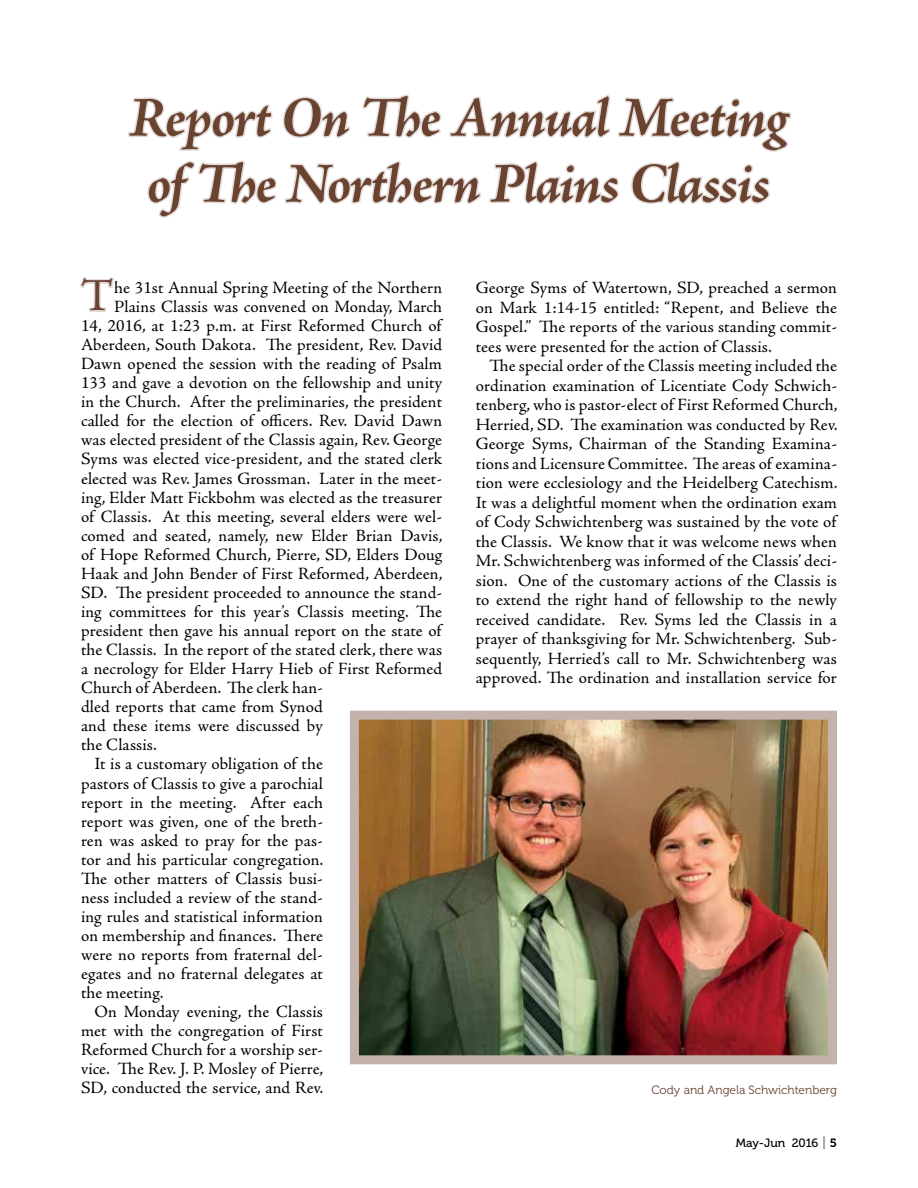
<style>
.page{position:relative;width:918px;height:1188px;background:#fff}
.page>*{position:absolute;margin:0;border:0;box-sizing:border-box;transform-origin:0 0}
.t1{font:italic 700 57px/66px "Adobe Jenson Pro";letter-spacing:-.02em;color:#6a4230;text-align:center}
.t2{font:45.9px "Adobe Jenson Pro";color:#6a4230}
.t3{font:17.25px/19.5px "Adobe Jenson Pro";letter-spacing:.005em;color:#000;text-align:justify}
.t4{font:12px "Museo 300";color:#6a4230}
.t5{font:12px "Museo 500";letter-spacing:-.005em;color:#000}
.s1{font-size:13.5px;color:#6d6e71}
.s2{font-family:"Museo 700"}
</style>
<div class="page">
<svg style="left:80px;top:277px;width:34px;height:35px"></svg>
<svg style="left:128px;top:94px;width:663px;height:124px"></svg>
<img style="left:360px;top:721px;width:467px;height:333px">
<div style="left:350px;top:711px;width:487px;height:353px;border:9px solid #c3b3ac"></div>
<h1 class="t1" style="left:129px;top:89px;width:661px">Report On The Annual Meeting of The Northern Plains Classis</h1>
<h2 class="t2" style="left:81px;top:270px;width:34px">T</h2>
<p class="t3" style="left:114px;top:278px;width:329px">he 31st Annual Spring Meeting of the Northern</p>
<p class="t3" style="left:114px;top:297px;width:330px">Plains Classis was convened on Monday, March</p>
<p class="t3" style="left:81px;top:316px;width:362px">14, 2016, at 1:23 p.m. at First Reformed Church of</p>
<p class="t3" style="left:81px;top:335px;width:363px">Aberdeen, South Dakota. The president, Rev. David</p>
<p class="t3" style="left:81px;top:354px;width:363px">Dawn opened the session with the reading of Psalm</p>
<p class="t3" style="left:81px;top:373px;width:363px">133 and gave a devotion on the fellowship and unity</p>
<p class="t3" style="left:81px;top:392px;width:363px">in the Church. After the preliminaries, the president</p>
<p class="t3" style="left:81px;top:412px;width:363px">called for the election of officers. Rev. David Dawn</p>
<p class="t3" style="left:81px;top:431px;width:363px">was elected president of the Classis again, Rev. George</p>
<p class="t3" style="left:81px;top:450px;width:363px">Syms was elected vice-president, and the stated clerk</p>
<p class="t3" style="left:81px;top:469px;width:363px">elected was Rev. James Grossman. Later in the meet-</p>
<p class="t3" style="left:81px;top:488px;width:363px">ing, Elder Matt Fickbohm was elected as the treasurer</p>
<p class="t3" style="left:81px;top:507px;width:363px">of Classis. At this meeting, several elders were wel-</p>
<p class="t3" style="left:81px;top:526px;width:363px">comed and seated, namely, new Elder Brian Davis,</p>
<p class="t3" style="left:81px;top:545px;width:363px">of Hope Reformed Church, Pierre, SD, Elders Doug</p>
<p class="t3" style="left:81px;top:564px;width:363px">Haak and John Bender of First Reformed, Aberdeen,</p>
<p class="t3" style="left:81px;top:583px;width:363px">SD. The president proceeded to announce the stand-</p>
<p class="t3" style="left:81px;top:602px;width:363px">ing committees for this year’s Classis meeting. The</p>
<p class="t3" style="left:81px;top:621px;width:362px">president then gave his annual report on the state of</p>
<p class="t3" style="left:81px;top:640px;width:363px">the Classis. In the report of the stated clerk, there was</p>
<p class="t3" style="left:81px;top:659px;width:363px">a necrology for Elder Harry Hieb of First Reformed</p>
<p class="t3" style="left:81px;top:678px;width:243px">Church of Aberdeen. The clerk han-</p>
<p class="t3" style="left:81px;top:697px;width:243px">dled reports that came from Synod</p>
<p class="t3" style="left:81px;top:716px;width:243px">and these items were discussed by</p>
<p class="t3" style="left:81px;top:736px;width:78px">the Classis.</p>
<p class="t3" style="left:95px;top:755px;width:230px">It is a customary obligation of the</p>
<p class="t3" style="left:81px;top:774px;width:243px">pastors of Classis to give a parochial</p>
<p class="t3" style="left:81px;top:793px;width:243px">report in the meeting. After each</p>
<p class="t3" style="left:81px;top:812px;width:243px">report was given, one of the breth-</p>
<p class="t3" style="left:81px;top:831px;width:243px">ren was asked to pray for the pas-</p>
<p class="t3" style="left:81px;top:850px;width:244px">tor and his particular congregation.</p>
<p class="t3" style="left:81px;top:869px;width:243px">The other matters of Classis busi-</p>
<p class="t3" style="left:81px;top:888px;width:243px">ness included a review of the stand-</p>
<p class="t3" style="left:81px;top:907px;width:243px">ing rules and statistical information</p>
<p class="t3" style="left:81px;top:926px;width:243px">on membership and finances. There</p>
<p class="t3" style="left:81px;top:945px;width:243px">were no reports from fraternal del-</p>
<p class="t3" style="left:81px;top:964px;width:243px">egates and no fraternal delegates at</p>
<p class="t3" style="left:81px;top:983px;width:84px">the meeting.</p>
<p class="t3" style="left:95px;top:1002px;width:230px">On Monday evening, the Classis</p>
<p class="t3" style="left:81px;top:1021px;width:243px">met with the congregation of First</p>
<p class="t3" style="left:81px;top:1041px;width:243px">Reformed Church for a worship ser-</p>
<p class="t3" style="left:81px;top:1060px;width:244px">vice. The Rev. J. P. Mosley of Pierre,</p>
<p class="t3" style="left:81px;top:1079px;width:244px">SD, conducted the service, and Rev.</p>
<p class="t3" style="left:476px;top:278px;width:363px">George Syms of Watertown, SD, preached a sermon on Mark 1:14-15 entitled: “Repent, and Believe the Gospel.” The reports of the various standing commit&shy;tees were presented for the action of Classis.</p>
<p class="t3" style="left:476px;top:356px;width:363px;text-indent:14px">The special order of the Classis meeting included the ordination examination of Licentiate Cody Schwich&shy;tenberg, who is pastor-elect of First Reformed Church, Herried, SD. The examination was conducted by Rev.<br>George Syms, Chairman of the Standing Examina&shy;tions and Licensure Committee. The areas of examina&shy;tion were ecclesiology and the Heidelberg Catechism.<br>It was a delightful moment when the ordination exam of Cody Schwichtenberg was sustained by the vote of the Classis. We know that it was welcome news when Mr. Schwichtenberg was informed of the Classis’ deci&shy;sion. One of the customary actions of the Classis is to extend the right hand of fellowship to the newly received candidate. Rev. Syms led the Classis in a prayer of thanksgiving for Mr. Schwichtenberg. Sub&shy;sequently, Herried’s call to Mr. Schwichtenberg was approved. The ordination and installation service for</p>
<p class="t4" style="left:651px;top:1083px;width:187px">Cody and Angela Schwichtenberg</p>
<p class="t5" style="left:736px;top:1137px;width:103px">May-Jun 2016 <span class="s1">|</span> <span class="s2">5</span></p>
</div>
